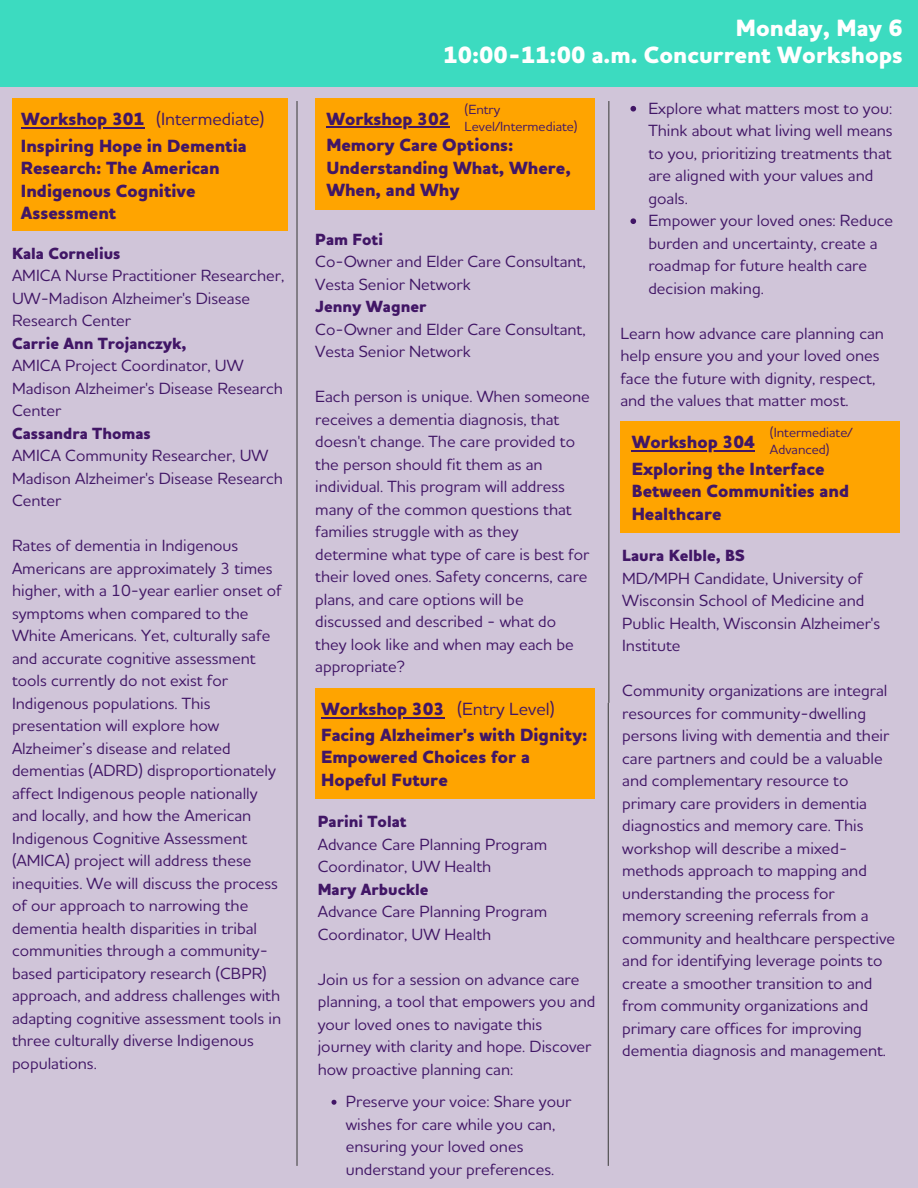
<style>
.page{position:relative;width:918px;height:1188px;background:#d0c5d9}
.page>*{position:absolute;margin:0;border:0;box-sizing:border-box;transform-origin:0 0}
.t1{font:800 24px/27px "Houschka Alt Pro";color:#fff;text-align:right}
.t2{font:800 18px/22.5px "Houschka Alt Pro";color:#411666}
.t3{font:500 18px "Houschka Alt Pro";color:#411666}
.t4{font:500 16.5px/22.5px "Houschka Alt Pro";color:#411666}
.t5{font:800 16.5px "Houschka Alt Pro";color:#411666}
.t6{font:500 13.5px/16.8px "Houschka Alt Pro";color:#411666}
</style>
<div class="page">
<div style="left:12px;top:99px;width:275px;height:132px;background:#ffa400"></div>
<hr style="left:21px;top:127px;width:123px;height:1px;background:#411666">
<hr style="left:296px;top:101px;width:2px;height:1065px;background:#494848">
<hr style="left:608px;top:101px;width:1px;height:602px;background:#494848">
<div style="left:0;top:0;width:918px;height:86px;background:#3cdbc0"></div>
<div style="left:315px;top:98px;width:279px;height:111px;background:#ffa400"></div>
<div style="left:315px;top:688px;width:279px;height:111px;background:#ffa400"></div>
<hr style="left:326px;top:127px;width:124px;height:1px;background:#411666">
<hr style="left:321px;top:717px;width:123px;height:1px;background:#411666">
<svg style="left:332px;top:1100px;width:5px;height:5px"></svg>
<hr style="left:608px;top:703px;width:1px;height:463px;background:#494848">
<svg style="left:630px;top:106px;width:6px;height:6px"></svg>
<svg style="left:630px;top:218px;width:6px;height:6px"></svg>
<div style="left:620px;top:421px;width:279px;height:112px;background:#ffa400"></div>
<hr style="left:632px;top:450px;width:123px;height:1px;background:#411666">
<h1 class="t1" style="left:443px;top:13px;width:461px">Monday, May 6<br>10:00-11:00 a.m. Concurrent Workshops</h1>
<p class="t6" style="left:465px;top:101px;width:114px">(Entry<br>Level/Intermediate)</p>
<p class="t4" style="left:648px;top:96px;width:246px">Explore what matters most to you:<br>Think about what living well means to you, prioritizing treatments that are aligned with your values and goals.<br>Empower your loved ones: Reduce burden and uncertainty, create a roadmap for future health care decision making.</p>
<p class="t4" style="left:620px;top:321px;width:265px">Learn how advance care planning can help ensure you and your loved ones face the future with dignity, respect, and the values that matter most.</p>
<p class="t3" style="left:156px;top:108px;width:110px">(Intermediate)</p>
<p class="t2" style="left:326px;top:105px;width:189px;line-height:26.2px">Workshop 302<br>Memory Care Options:</p>
<p class="t2" style="left:326px;top:156px;width:246px">Understanding What, Where,<br>When, and Why</p>
<p class="t5" style="left:315px;top:228px;width:69px">Pam Foti</p>
<p class="t4" style="left:315px;top:250px;width:272px">Co-Owner and Elder Care Consultant,<br>Vesta Senior Network</p>
<p class="t5" style="left:315px;top:296px;width:113px">Jenny Wagner</p>
<p class="t4" style="left:315px;top:317px;width:272px">Co-Owner and Elder Care Consultant,<br>Vesta Senior Network</p>
<p class="t4" style="left:315px;top:385px;width:276px">Each person is unique. When someone receives a dementia diagnosis, that doesn't change. The care provided to the person should fit them as an individual. This program will address many of the common questions that families struggle with as they determine what type of care is best for their loved ones. Safety concerns, care plans, and care options will be discussed and described - what do they look like and when may each be appropriate?</p>
<p class="t2" style="left:321px;top:696px;width:268px;line-height:25.7px">Workshop 303<br>Facing Alzheimer's with Dignity:</p>
<p class="t2" style="left:321px;top:746px;width:210px">Empowered Choices for a<br>Hopeful Future</p>
<p class="t2" style="left:21px;top:108px;width:125px">Workshop 301</p>
<p class="t2" style="left:21px;top:134px;width:227px">Inspiring Hope in Dementia<br>Research: The American<br>Indigenous Cognitive<br>Assessment</p>
<p class="t5" style="left:12px;top:243px;width:110px">Kala Cornelius</p>
<p class="t4" style="left:12px;top:264px;width:274px">AMICA Nurse Practitioner Researcher,<br>UW-Madison Alzheimer's Disease<br>Research Center</p>
<p class="t5" style="left:12px;top:333px;width:176px">Carrie Ann Trojanczyk,</p>
<p class="t4" style="left:12px;top:354px;width:272px">AMICA Project Coordinator, UW<br>Madison Alzheimer's Disease Research<br>Center</p>
<p class="t5" style="left:12px;top:423px;width:140px">Cassandra Thomas</p>
<p class="t4" style="left:12px;top:444px;width:272px">AMICA Community Researcher, UW<br>Madison Alzheimer's Disease Research<br>Center</p>
<p class="t4" style="left:12px;top:534px;width:271px">Rates of dementia in Indigenous Americans are approximately 3 times higher, with a 10-year earlier onset of symptoms when compared to the White Americans. Yet, culturally safe and accurate cognitive assessment tools currently do not exist for Indigenous populations. This presentation will explore how Alzheimer’s disease and related dementias (ADRD) disproportionately affect Indigenous people nationally and locally, and how the American Indigenous Cognitive Assessment (AMICA) project will address these inequities. We will discuss the process of our approach to narrowing the dementia health disparities in tribal communities through a community&shy;based participatory research (CBPR) approach, and address challenges with adapting cognitive assessment tools in three culturally diverse Indigenous populations.</p>
<p class="t6" style="left:770px;top:424px;width:84px">(Intermediate/<br>Advanced)</p>
<p class="t2" style="left:632px;top:429px;width:194px;line-height:26.2px">Workshop 304<br>Exploring the Interface</p>
<p class="t2" style="left:632px;top:479px;width:219px">Between Communities and<br>Healthcare</p>
<p class="t5" style="left:622px;top:545px;width:124px">Laura Kelble, BS</p>
<p class="t4" style="left:622px;top:567px;width:260px">MD/MPH Candidate, University of<br>Wisconsin School of Medicine and<br>Public Health, Wisconsin Alzheimer's<br>Institute</p>
<p class="t4" style="left:622px;top:679px;width:275px">Community organizations are integral resources for community-dwelling persons living with dementia and their care partners and could be a valuable and complementary resource to primary care providers in dementia diagnostics and memory care. This workshop will describe a mixed&shy;methods approach to mapping and understanding the process for memory screening referrals from a community and healthcare perspective and for identifying leverage points to create a smoother transition to and from community organizations and primary care offices for improving dementia diagnosis and management.</p>
<p class="t3" style="left:457px;top:698px;width:99px">(Entry Level)</p>
<p class="t5" style="left:318px;top:811px;width:90px">Parini Tolat</p>
<p class="t4" style="left:318px;top:832px;width:231px">Advance Care Planning Program<br>Coordinator, UW Health</p>
<p class="t5" style="left:318px;top:879px;width:112px">Mary Arbuckle</p>
<p class="t4" style="left:318px;top:900px;width:231px">Advance Care Planning Program<br>Coordinator, UW Health</p>
<p class="t4" style="left:318px;top:967px;width:279px">Join us for a session on advance care planning, a tool that empowers you and your loved ones to navigate this journey with clarity and hope. Discover how proactive planning can:</p>
<p class="t4" style="left:346px;top:1090px;width:227px">Preserve your voice: Share your wishes for care while you can, ensuring your loved ones understand your preferences.</p>
</div>
